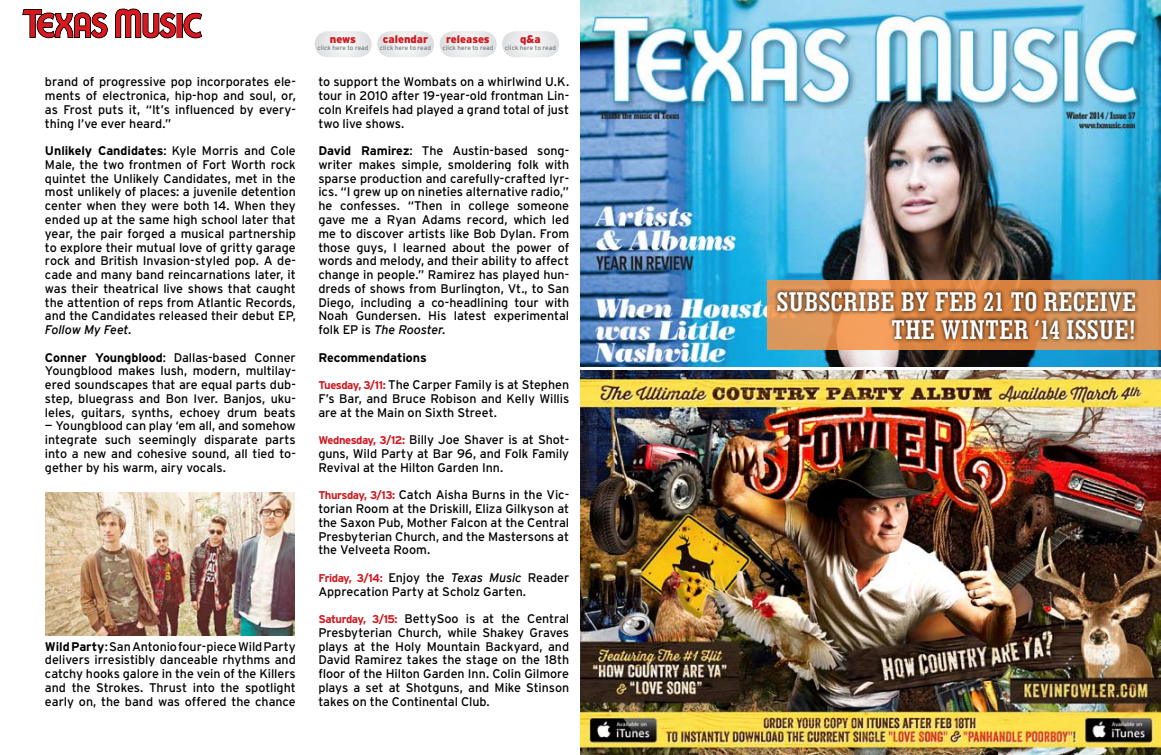
<style>
.page{position:relative;width:1161px;height:755px;background:#fff}
.page>*{position:absolute;margin:0;border:0;box-sizing:border-box;transform-origin:0 0}
.t1{font:700 condensed 27.5px/27.5px "Geometric Slab 703 BT";letter-spacing:.02em;color:#fff;text-align:right}
.t2{font:12.5px/13.8px "Interstate";letter-spacing:-.005em;color:#000;text-align:justify}
.t3{font:900 11.12px "Interstate";letter-spacing:-.005em;color:#ce181f}
.t4{font:6.38px "Interstate";letter-spacing:.005em;color:#77787b}
.s1{font-weight:700}
.s2{font-style:italic}
.s3{font-weight:700;font-size:11.25px;color:#ce181f}
</style>
<div class="page">
<svg style="left:22px;top:9px;width:86px;height:29px"></svg>
<svg style="left:115px;top:9px;width:87px;height:29px"></svg>
<svg style="left:315px;top:31px;width:119px;height:26px"></svg>
<svg style="left:440px;top:31px;width:119px;height:26px"></svg>
<img style="left:580px;top:0;width:581px;height:366px">
<img style="left:580px;top:370px;width:581px;height:384px">
<img style="left:45px;top:492px;width:249px;height:143px">
<svg style="left:767px;top:280px;width:394px;height:69px;fill:#d99459"></svg>
<svg style="left:773px;top:287px;width:388px;height:80px"></svg>
<p class="t2" style="left:45px;top:75px;width:252px">brand of progressive pop incorporates ele&shy;ments of electronica, hip-hop and soul, or, as Frost puts it, “It’s influenced by every&shy;thing I’ve ever heard.”</p>
<p class="t2" style="left:45px;top:144px;width:252px"><span class="s1">Unlikely Candidates</span>: Kyle Morris and Cole Male, the two frontmen of Fort Worth rock quintet the Unlikely Candidates, met in the most unlikely of places: a juvenile detention center when they were both 14. When they ended up at the same high school later that year, the pair forged a musical partnership to explore their mutual love of gritty garage rock and British Invasion-styled pop. A de&shy;cade and many band reincarnations later, it was their theatrical live shows that caught the attention of reps from Atlantic Records, and the Candidates released their debut EP, <span class="s2">Follow My Feet</span>.</p>
<p class="t2" style="left:45px;top:350px;width:252px"><span class="s1">Conner Youngblood</span>: Dallas-based Conner Youngblood makes lush, modern, multilay&shy;ered soundscapes that are equal parts dub&shy;step, bluegrass and Bon Iver. Banjos, uku&shy;leles, guitars, synths, echoey drum beats</p>
<p class="t2" style="left:45px;top:419px;width:252px">— Youngblood can play ‘em all, and somehow integrate such seemingly disparate parts into a new and cohesive sound, all tied to&shy;gether by his warm, airy vocals.</p>
<p class="t2" style="left:45px;top:639px;width:252px"><span class="s1">Wild Party</span>: San Antonio four-piece Wild Party delivers irresistibly danceable rhythms and catchy hooks galore in the vein of the Killers and the Strokes. Thrust into the spotlight early on, the band was offered the chance</p>
<p class="t3" style="left:383px;top:33px;width:47px">calendar</p>
<p class="t4" style="left:380px;top:44px;width:52px">click here to read</p>
<p class="t3" style="left:446px;top:33px;width:45px">releases</p>
<p class="t4" style="left:442px;top:44px;width:52px">click here to read</p>
<p class="t3" style="left:520px;top:33px;width:22px">q&amp;a</p>
<p class="t4" style="left:505px;top:44px;width:52px">click here to read</p>
<p class="t2" style="left:318px;top:75px;width:252px">to support the Wombats on a whirlwind U.K. tour in 2010 after 19-year-old frontman Lin&shy;coln Kreifels had played a grand total of just two live shows.</p>
<p class="t2" style="left:318px;top:144px;width:252px"><span class="s1">David Ramirez</span>: The Austin-based song&shy;writer makes simple, smoldering folk with sparse production and carefully-crafted lyr&shy;ics. “I grew up on nineties alternative radio,” he confesses. “Then in college someone gave me a Ryan Adams record, which led me to discover artists like Bob Dylan. From those guys, I learned about the power of words and melody, and their ability to affect change in people.” Ramirez has played hun&shy;dreds of shows from Burlington, Vt., to San Diego, including a co-headlining tour with Noah Gundersen. His latest experimental folk EP is <span class="s2">The Rooster</span>.</p>
<p class="t2" style="left:318px;top:343px;width:252px;line-height:27.5px"><span class="s1">Recommendations<br></span><span class="s3">Tuesday, 3/11:</span> The Carper Family is at Stephen</p>
<p class="t2" style="left:318px;top:391px;width:252px">F’s Bar, and Bruce Robison and Kelly Willis are at the Main on Sixth Street.</p>
<p class="t2" style="left:318px;top:432px;width:252px"><span class="s3">Wednesday, 3/12:</span> Billy Joe Shaver is at Shot&shy;guns, Wild Party at Bar 96, and Folk Family Revival at the Hilton Garden Inn.</p>
<p class="t2" style="left:318px;top:487px;width:252px"><span class="s3">Thursday, 3/13:</span> Catch Aisha Burns in the Vic&shy;torian Room at the Driskill, Eliza Gilkyson at the Saxon Pub, Mother Falcon at the Central Presbyterian Church, and the Mastersons at the Velveeta Room.</p>
<p class="t2" style="left:318px;top:570px;width:252px"><span class="s3">Friday, 3/14:</span> Enjoy the <span class="s2">Texas Music</span> Reader<br>Apprecation Party at Scholz Garten.</p>
<p class="t2" style="left:318px;top:611px;width:252px"><span class="s3">Saturday, 3/15:</span> BettySoo is at the Central Presbyterian Church, while Shakey Graves plays at the Holy Mountain Backyard, and David Ramirez takes the stage on the 18th floor of the Hilton Garden Inn. Colin Gilmore plays a set at Shotguns, and Mike Stinson takes on the Continental Club.</p>
<p class="t3" style="left:330px;top:33px;width:28px">news</p>
<p class="t4" style="left:317px;top:44px;width:52px">click here to read</p>
<h1 class="t1" style="left:777px;top:287px;width:361px">SUBSCRIBE BY FEB 21 TO RECEIVE<br>THE WINTER ’14 ISSUE!</h1>
</div>
